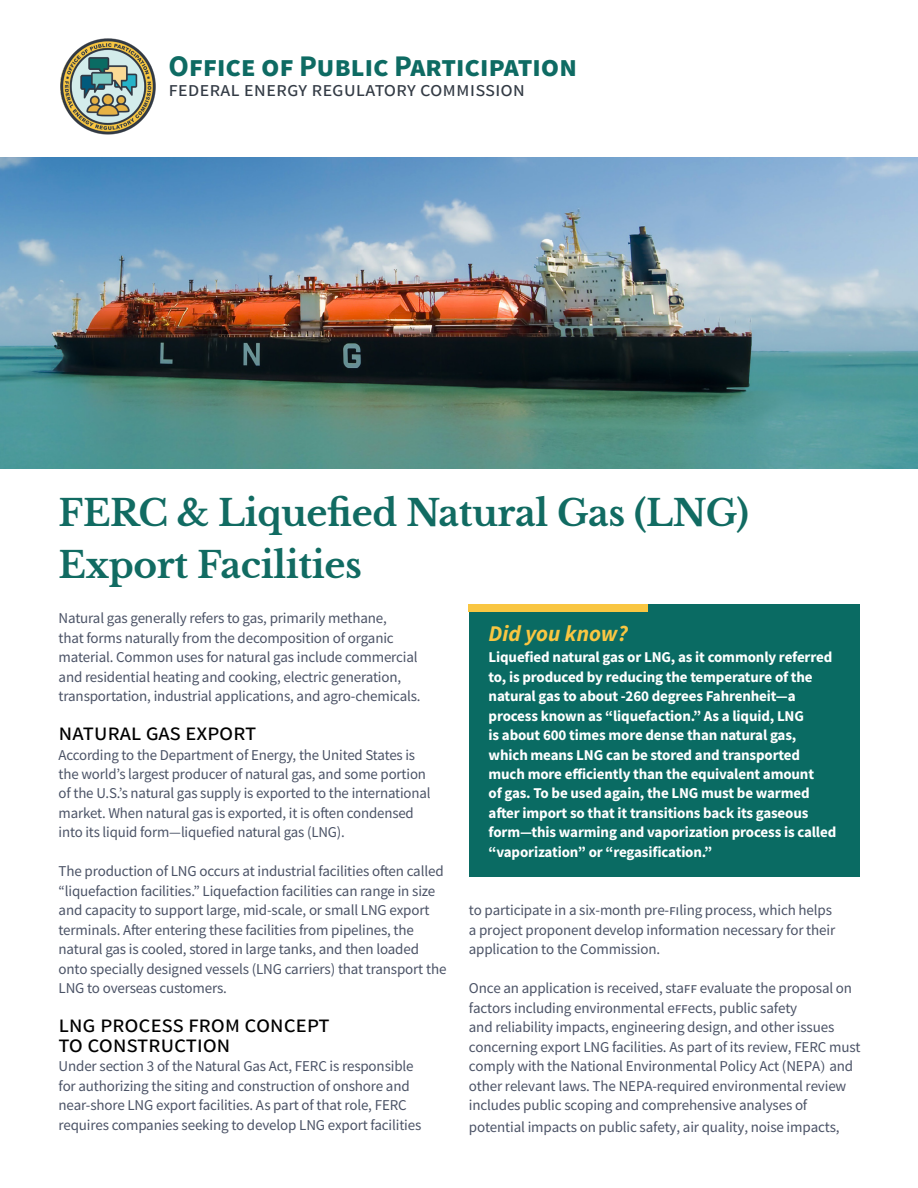
<style>
.page{position:relative;width:918px;height:1188px;background:#fff}
.page>*{position:absolute;margin:0;border:0;box-sizing:border-box;transform-origin:0 0}
.t1{font:700 36px/52.5px "Libre Baskerville";letter-spacing:-.01em;color:#116b62}
.t2{font:700 30px "Source Sans Pro";color:#0e6b63}
.t3{font:24px/19.5px "Source Sans Pro";color:#000}
.t4{font:italic 700 22.5px "Source Sans Pro";color:#f9c642}
.t5{font:21px "Source Sans Pro";color:#333b45}
.t6{font:15px/19.5px "Source Sans Pro";letter-spacing:-.01em;color:#4b5366}
.t7{font:700 15px/19.5px "Source Sans Pro";letter-spacing:-.01em;color:#fff}
.s1{font-family:"Minion Pro"}
</style>
<div class="page">
<img style="left:60px;top:38px;width:96px;height:97px">
<div style="left:469px;top:604px;width:390px;height:272px;background:#0a6b63"></div>
<div style="left:469px;top:604px;width:179px;height:7px;background:#f9c642"></div>
<img style="left:0;top:157px;width:918px;height:312px">
<h2 class="t2" style="left:169px;top:46px;width:410px">Office of Public Participation</h2>
<h3 class="t5" style="left:169px;top:76px;width:358px">federal energy regulatory commission</h3>
<h1 class="t1" style="left:59px;top:487px;width:692px">FERC &amp; Liquefied Natural Gas (LNG)<br>Export Facilities</h1>
<p class="t6" style="left:59px;top:608px;width:364px">Natural gas generally refers to gas, primarily methane,<br>that forms naturally from the decomposition of organic material. Common uses for natural gas include commercial and residential heating and cooking, electric generation, transportation, industrial applications, and agro-chemicals.</p>
<h3 class="t3" style="left:59px;top:722px;width:199px">natural gas export</h3>
<p class="t6" style="left:59px;top:745px;width:373px">According to the Department of Energy, the United States is the world’s largest producer of natural gas, and some portion of the U.S.’s natural gas supply is exported to the international market. When natural gas is exported, it is often condensed into its liquid form—liquefied natural gas (LNG).</p>
<p class="t6" style="left:59px;top:862px;width:389px">The production of LNG occurs at industrial facilities often called “liquefaction facilities.” Liquefaction facilities can range in size and capacity to support large, mid-scale, or small LNG export terminals. After entering these facilities from pipelines, the natural gas is cooled, stored in large tanks, and then loaded onto specially designed vessels (LNG carriers) that transport the LNG to overseas customers.</p>
<h3 class="t3" style="left:59px;top:1014px;width:273px">lng process from concept to construction</h3>
<p class="t6" style="left:59px;top:1056px;width:364px">Under section 3 of the Natural Gas Act, FERC is responsible for authorizing the siting and construction of onshore and near-shore LNG export facilities. As part of that role, FERC requires companies seeking to develop LNG export facilities</p>
<h3 class="t4" style="left:489px;top:618px;width:141px">Did you know?</h3>
<p class="t7" style="left:489px;top:647px;width:349px">Liquefied natural gas or LNG, as it commonly referred to, is produced by reducing the temperature of the natural gas to about -260 degrees Fahrenheit—a process known as “liquefaction.” As a liquid, LNG<br>is about 600 times more dense than natural gas, which means LNG can be stored and transported much more efficiently than the equivalent amount<br>of gas. To be used again, the LNG must be warmed after import so that it transitions back its gaseous form—this warming and vaporization process is called “vaporization” or “regasification.”</p>
<p class="t6" style="left:469px;top:901px;width:368px">to participate in a six-month pre-filing process, which helps a project proponent develop information necessary for their application to the Commission.</p>
<p class="t6" style="left:469px;top:978px;width:393px">Once an application is received, staff evaluate the proposal on factors including environmental effects, public safety<br>and reliability impacts, engineering design, and other issues concerning export LNG facilities. As part of its review, FERC must comply with the National Environmental Policy Act (NEPA<span class="s1">)</span> and other relevant laws. The NEPA-required environmental review includes public scoping and comprehensive analyses of</p>
<p class="t6" style="left:469px;top:1117px;width:372px">potential impacts on public safety, air quality, noise impacts,</p>
</div>
